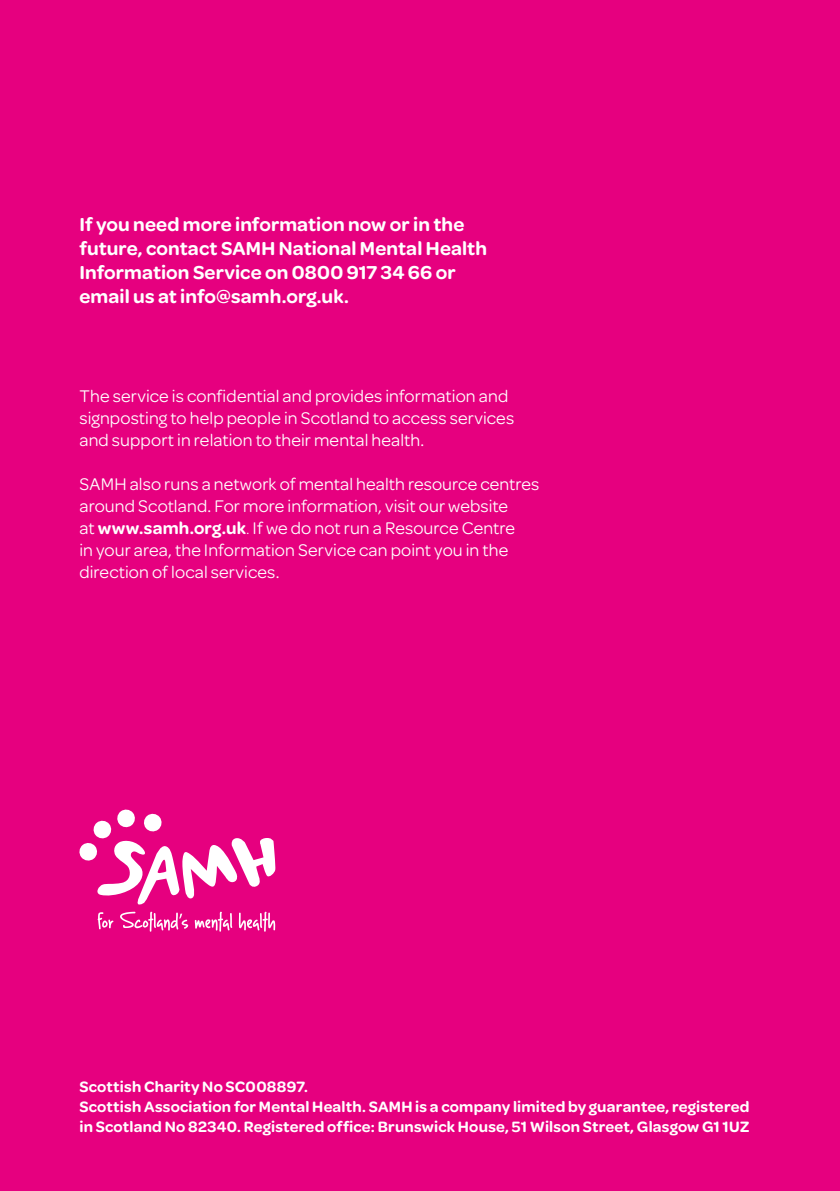
<style>
.page{position:relative;width:840px;height:1191px;background:#fff}
.page>*{position:absolute;margin:0;border:0;box-sizing:border-box;transform-origin:0 0}
.t1{font:600 20px/24px "Omnes";letter-spacing:.005em;color:#fff}
.t2{font:18px/22px "Omnes";letter-spacing:.005em;color:#fff}
.t3{font:600 16px/20px "Omnes";letter-spacing:.015em;color:#fff}
.s1{font-weight:600}
.s2{font-weight:300}
</style>
<div class="page">
<div style="left:0;top:0;width:839px;height:1191px;background:#e6007f"></div>
<svg style="left:98px;top:912px;width:15px;height:17px"></svg>
<svg style="left:120px;top:911px;width:68px;height:20px"></svg>
<svg style="left:195px;top:911px;width:37px;height:20px"></svg>
<svg style="left:239px;top:911px;width:36px;height:20px"></svg>
<svg style="left:79px;top:809px;width:196px;height:95px"></svg>
<p class="t1" style="left:79px;top:212px;width:409px">If you need more information now or in the future, contact SAMH National Mental Health Information Service on 0800 917 34 66 or email us at info@samh.org.uk.</p>
<p class="t2" style="left:79px;top:384px;width:436px">The service is confidential and provides information and signposting to help people in Scotland to access services and support in relation to their mental health.</p>
<p class="t2" style="left:79px;top:472px;width:13px">SAMH</p>
<p class="t2" style="left:79px;top:472px;width:461px;text-indent:50px">also runs a network of mental health resource centres around Scotland. For more information, visit our website<br>at <span class="s1">www.samh.org.uk</span><span class="s2">.</span> If we do not run a Resource Centre<br>in your area, the I nformation Service can point you in the direction of local services.</p>
<p class="t3" style="left:79px;top:1075px;width:671px">Scottish Charity No SC008897.<br>Scottish Association for Mental Health. SAMH is a company limited by guarantee, registered in Scotland No 82340. Registered office: Brunswick House, 51 Wilson Street, Glasgow G1 1UZ</p>
</div>
